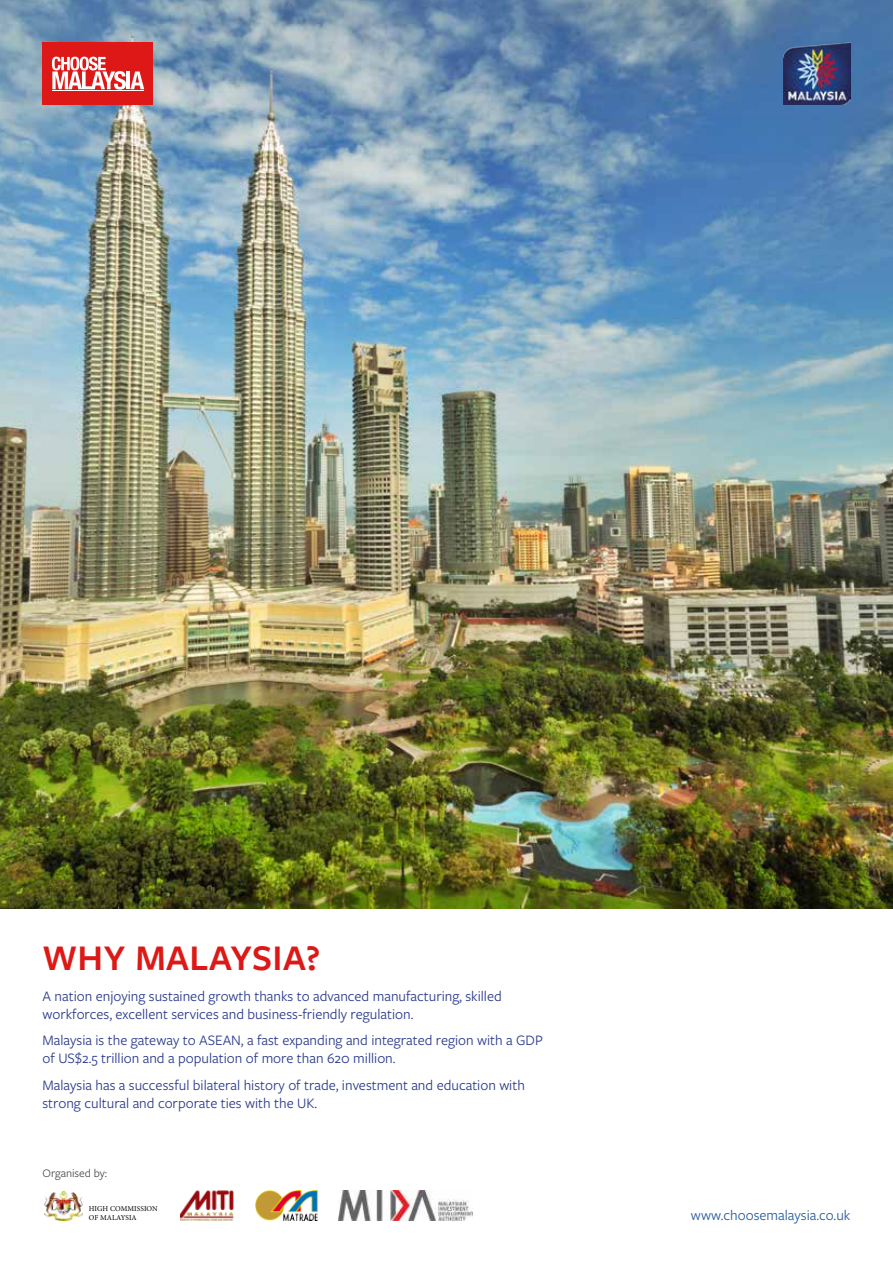
<style>
.page{position:relative;width:893px;height:1263px;background:#fff}
.page>*{position:absolute;margin:0;border:0;box-sizing:border-box;transform-origin:0 0}
.t1{font:600 37.5px "Freight Sans Pro";letter-spacing:.01em;color:#dd1917}
.t2{font:15px/18px "Freight Sans Pro";color:#2a3a8c}
.t3{font:15px "Freight Sans Pro";color:#275b9b}
.t4{font:12px "Freight Sans Pro";color:#494947}
.t5{font:7.5px/9px "Minion Pro";letter-spacing:.005em;color:#000}
</style>
<div class="page">
<img style="left:0;top:0;width:893px;height:909px">
<div style="left:43px;top:43px;width:110px;height:62px;background:#de1817"></div>
<svg style="left:52px;top:57px;width:92px;height:33px"></svg>
<hr style="left:52px;top:90px;width:92px;height:1px;background:#fff">
<img style="left:783px;top:43px;width:67px;height:62px">
<img style="left:339px;top:1191px;width:134px;height:29px">
<img style="left:256px;top:1191px;width:61px;height:29px">
<img style="left:44px;top:1191px;width:38px;height:29px">
<img style="left:180px;top:1191px;width:53px;height:29px">
<h1 class="t1" style="left:43px;top:932px;width:279px">WHY MALAYSIA?</h1>
<p class="t2" style="left:43px;top:986px;width:461px">A nation enjoying sustained growth thanks to advanced manufacturing, skilled workforces, excellent services and business-friendly regulation.</p>
<p class="t2" style="left:43px;top:1031px;width:502px">Malaysia is the gateway to ASEAN, a fast expanding and integrated region with a GDP of US$2.5 trillion and a population of more than 620 million.</p>
<p class="t2" style="left:43px;top:1075px;width:484px">Malaysia has a successful bilateral history of trade, investment and education with strong cultural and corporate ties with the UK.</p>
<p class="t4" style="left:43px;top:1165px;width:66px">Organised by:</p>
<p class="t5" style="left:89px;top:1204px;width:71px">HIGH COMMISSION<br>OF MALAYSIA</p>
<p class="t3" style="left:691px;top:1205px;width:161px">www.choosemalaysia.co.uk</p>
</div>
